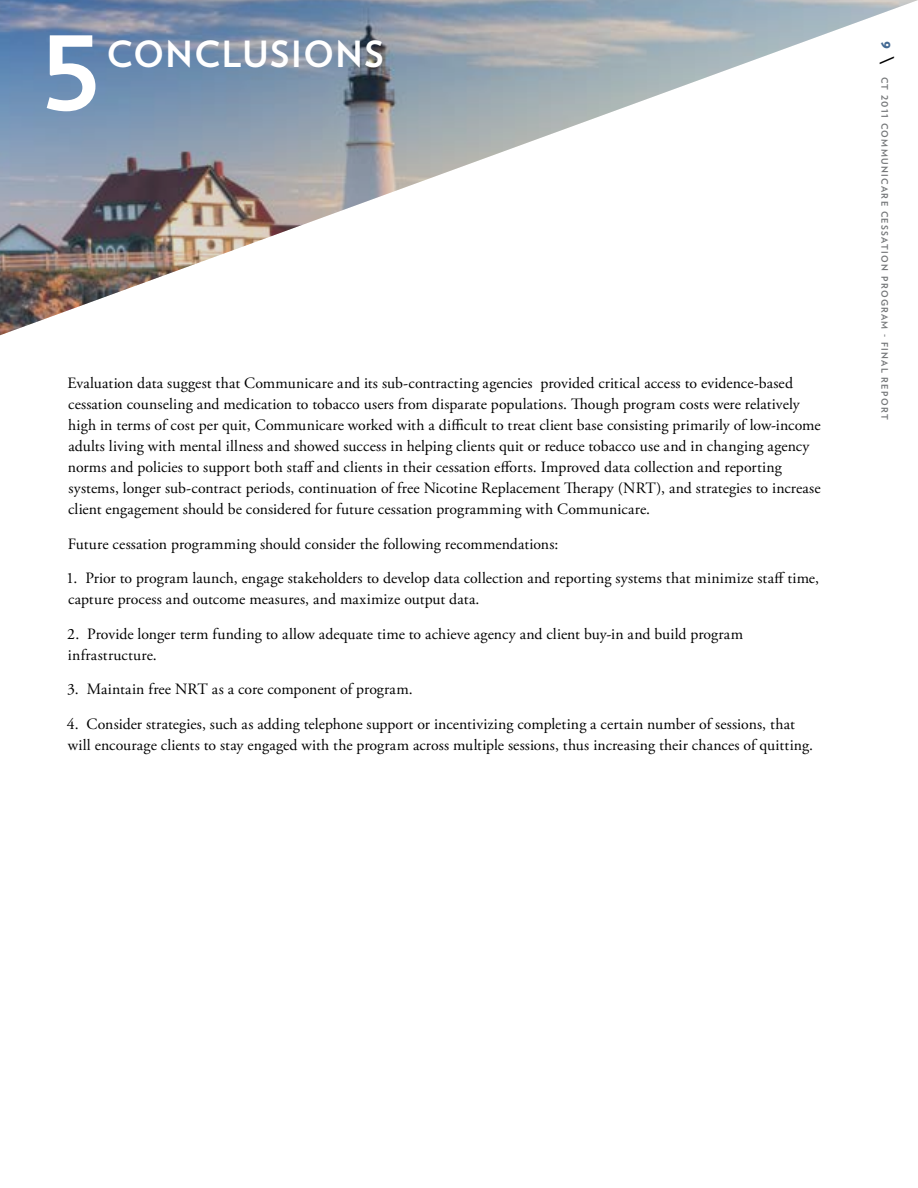
<style>
.page{position:relative;width:918px;height:1188px;background:#fff}
.page>*{position:absolute;margin:0;border:0;box-sizing:border-box;transform-origin:0 0}
.t1{font:700 102px "Verlag";color:#fff}
.t2{font:700 36px "Verlag";letter-spacing:.04em;color:#fff}
.t3{font:15.75px/21px "Adobe Garamond Pro";letter-spacing:.005em;color:#000}
.t4{font:700 9px "Verlag";letter-spacing:.15em;color:#757779}
.s1{font-weight:900;font-size:12px;color:#436993}
.s2{font-weight:900;font-style:italic;font-size:15px;color:#000}
</style>
<div class="page">
<svg style="left:0;top:0;width:918px;height:336px"></svg>
<h1 class="t1" style="left:41px;top:-7px;width:62px">5</h1>
<h2 class="t2" style="left:107px;top:26px;width:279px">CONCLUSIONS</h2>
<p class="t3" style="left:68px;top:373px;width:755px">Evaluation data suggest that Communicare and its sub-contracting agencies provided critical access to evidence-based cessation counseling and medication to tobacco users from disparate populations. Though program costs were relatively high in terms of cost per quit, Communicare worked with a difficult to treat client base consisting primarily of low-income adults living with mental illness and showed success in helping clients quit or reduce tobacco use and in changing agency norms and policies to support both staff and clients in their cessation efforts. Improved data collection and reporting systems, longer sub-contract periods, continuation of free Nicotine Replacement Therapy (NRT), and strategies to increase client engagement should be considered for future cessation programming with Communicare.</p>
<p class="t3" style="left:68px;top:534px;width:492px">Future cessation programming should consider the following recommendations:</p>
<p class="t3" style="left:66px;top:568px;width:754px">1. Prior to program launch, engage stakeholders to develop data collection and reporting systems that minimize staff time, capture process and outcome measures, and maximize output data.</p>
<p class="t3" style="left:67px;top:624px;width:677px">2. Provide longer term funding to allow adequate time to achieve agency and client buy-in and build program infrastructure.</p>
<p class="t3" style="left:67px;top:679px;width:347px">3. Maintain free NRT as a core component of program.</p>
<p class="t3" style="left:67px;top:714px;width:748px">4. Consider strategies, such as adding telephone support or incentivizing completing a certain number of sessions, that will encourage clients to stay engaged with the program across multiple sessions, thus increasing their chances of quitting.</p>
<p class="t4" style="left:892px;top:40px;width:381px;rotate:90deg"><span class="s1">9</span> <span class="s2">\</span> CT 2011 COMMUNICARE CESSATION PROGRAM - FINAL REPORT</p>
</div>
